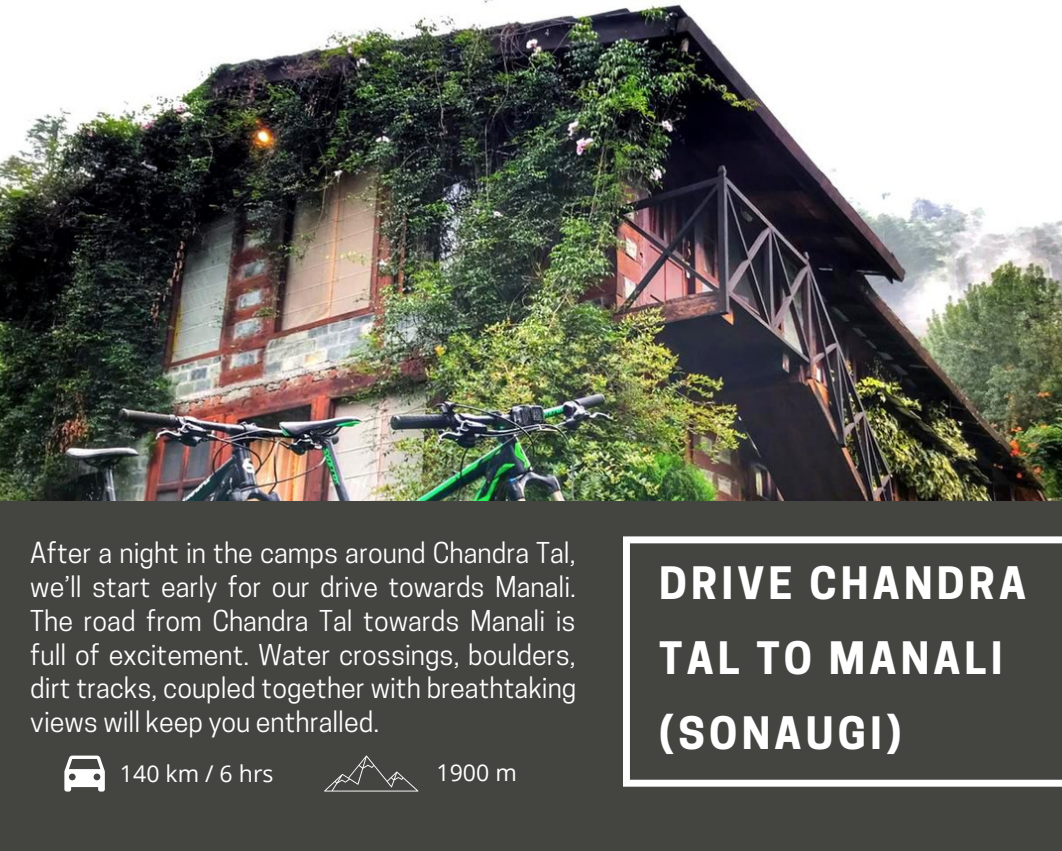
<style>
.page{position:relative;width:1062px;height:851px;background:#fff}
.page>*{position:absolute;margin:0;border:0;box-sizing:border-box;transform-origin:0 0}
.t1{font:700 42px/75.3px "Cooper Hewitt";letter-spacing:.1em;color:#fff}
.t2{font:27px/33.8px "Cooper Hewitt";color:#fff;text-align:justify}
.t3{font:23.1px "Open Sans";color:#fff}
</style>
<div class="page">
<div style="left:0;top:0;width:1062px;height:850px;background:#444440"></div>
<img style="left:0;top:0;width:1062px;height:500px">
<svg style="left:623px;top:536px;width:439px;height:250px"></svg>
<svg style="left:324px;top:755px;width:94px;height:36px"></svg>
<svg style="left:64px;top:755px;width:41px;height:36px"></svg>
<p class="t2" style="left:30px;top:540px;width:548px">After a night in the camps around Chandra Tal, we’ll start early for our drive towards Manali.<br>The road from Chandra Tal towards Manali is full of excitement. Water crossings, boulders, dirt tracks, coupled together with breathtaking views will keep you enthralled.</p>
<p class="t3" style="left:120px;top:756px;width:155px">140 km / 6 hrs</p>
<p class="t3" style="left:437px;top:756px;width:82px">1900 m</p>
<h1 class="t1" style="left:659px;top:550px;width:368px">DRIVE CHANDRA<br>TAL TO MANALI (SONAUGI)</h1>
</div>
